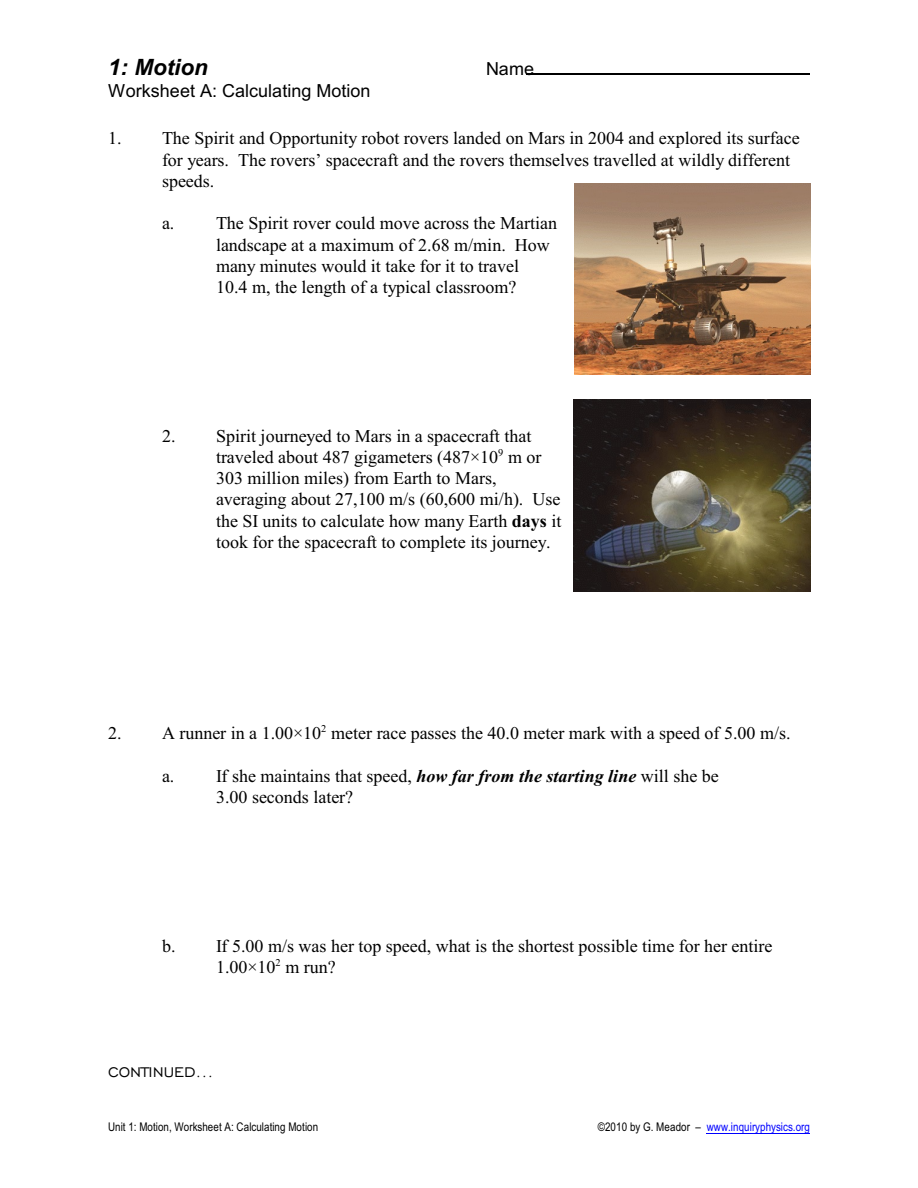
<style>
.page{position:relative;width:918px;height:1188px;background:#fff}
.page>*{position:absolute;margin:0;border:0;box-sizing:border-box;transform-origin:0 0}
.t1{font:italic 700 22.5px "Arial";color:#000}
.t2{font:18px/21.3px "Times New Roman";color:#000}
.t3{font:18px "Arial";color:#000}
.t4{font:18px "Engravers Gothic BT";color:#000}
.t5{font:12px "Arial Narrow";color:#000}
.t6{font:12px "Arial Narrow";color:#00f}
.t7{font:10.5px "Times New Roman";color:#000}
.s1{font-weight:700}
.s2{font-weight:700;font-style:italic}
.s3{color:#000}
</style>
<div class="page">
<img style="left:574px;top:184px;width:236px;height:191px">
<img style="left:573px;top:399px;width:237px;height:192px">
<hr style="left:526px;top:74px;width:284px;height:1px;background:#000">
<hr style="left:707px;top:1134px;width:103px;height:1px;background:#00f">
<p class="t1" style="left:108px;top:59px;width:101px">1: Motion</p>
<p class="t3" style="left:486px;top:62px;width:50px">Name</p>
<p class="t3" style="left:108px;top:84px;width:264px">Worksheet A: Calculating Motion</p>
<p class="t2" style="left:162px;top:129px;width:639px;text-indent:-54px">1. The Spirit and Opportunity robot rovers landed on Mars in 2004 and explored its surface for years. The rovers’ spacecraft and the rovers themselves travelled at wildly different speeds.</p>
<p class="t2" style="left:216px;top:214px;width:343px;text-indent:-54px">a. The Spirit rover could move across the Martian landscape at a maximum of 2.68 m/min. How many minutes would it take for it to travel<br>10.4 m, the length of a typical classroom?</p>
<p class="t2" style="left:216px;top:427px;width:327px;text-indent:-54px">2. Spirit journeyed to Mars in a spacecraft that traveled about 487 gigameters (487×10 m or</p>
<p class="t7" style="left:498px;top:449px;width:7px">9</p>
<p class="t2" style="left:216px;top:469px;width:347px">303 million miles) from Earth to Mars, averaging about 27,100 m/s (60,600 mi/h). Use the SI units to calculate how many Earth <span class="s1">days</span> it took for the spacecraft to complete its journey.</p>
<p class="t7" style="left:321px;top:725px;width:7px">2</p>
<p class="t2" style="left:216px;top:767px;width:504px;text-indent:-54px">a. If she maintains that speed, <span class="s2">how far from the starting line</span> will she be<br>3.00 seconds later?</p>
<p class="t2" style="left:108px;top:724px;width:684px">2. A runner in a 1.00×10 meter race passes the 40.0 meter mark with a speed of 5.00 m/s.</p>
<p class="t2" style="left:216px;top:937px;width:558px;text-indent:-54px">b. If 5.00 m/s was her top speed, what is the shortest possible time for her entire<br>1.00×10 m run?</p>
<p class="t7" style="left:276px;top:959px;width:7px">2</p>
<p class="t4" style="left:108px;top:1064px;width:107px">CONTINUED...</p>
<p class="t5" style="left:108px;top:1123px;width:212px">Unit 1: Motion, Worksheet A: Calculating Motion</p>
<p class="t6" style="left:598px;top:1123px;width:214px"><span class="s3">©2010 by G. Meador –</span> www.inquiryphysics.org</p>
</div>
